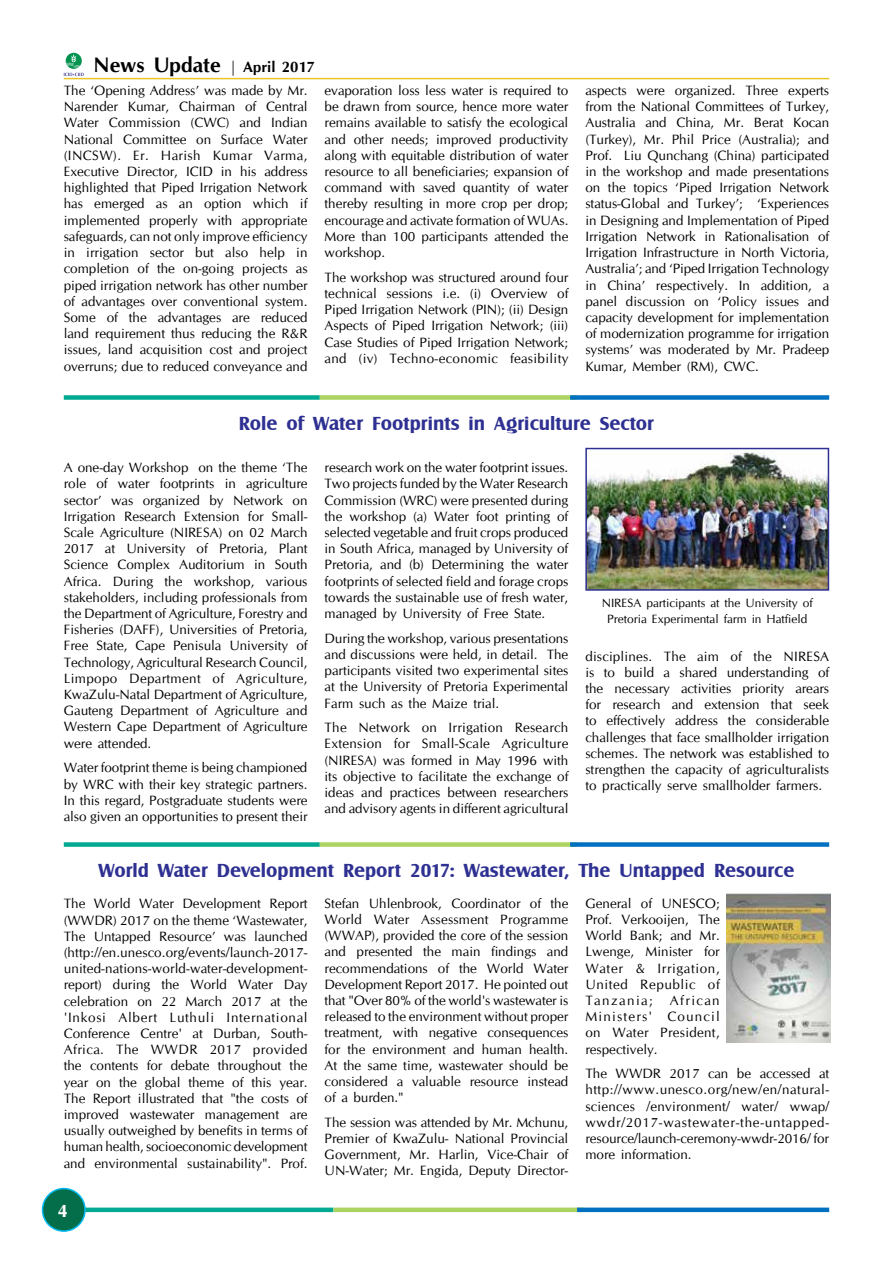
<style>
.page{position:relative;width:893px;height:1263px;background:#fff}
.page>*{position:absolute;margin:0;border:0;box-sizing:border-box;transform-origin:0 0}
.t1{font:700 21px "CG Omega";color:#000}
.t2{font:700 19.5px "Castle T";color:#2e3092}
.t3{font:700 18px "CG Omega";color:#fff}
.t4{font:13.5px/16.2px "CG Omega";color:#000;text-align:justify}
.t5{font:12px/16.2px "CG Omega";color:#000;text-align:center}
.s1{font-size:15px}
</style>
<div class="page">
<div style="left:84px;top:1207px;width:249px;height:5px;background:#00a991"></div>
<div style="left:333px;top:1207px;width:251px;height:5px;background:#add361"></div>
<div style="left:577px;top:1207px;width:252px;height:5px;background:#0070c0"></div>
<div style="left:43px;top:1188px;width:42px;height:43px;background:#046d4a;border-radius:50%"></div>
<div style="left:42px;top:1188px;width:44px;height:44px;border:2px solid #00b9f1;border-radius:50%"></div>
<svg style="left:64px;top:54px;width:20px;height:22px"></svg>
<hr style="left:64px;top:78px;width:765px;height:1px;background:#e7c625">
<img style="left:588px;top:452px;width:238px;height:136px">
<div style="left:585px;top:448px;width:244px;height:143px;border:2px solid #2e3092"></div>
<div style="left:64px;top:395px;width:256px;height:5px;background:#00a991"></div>
<div style="left:320px;top:395px;width:257px;height:5px;background:#add361"></div>
<div style="left:570px;top:395px;width:259px;height:5px;background:#0070c0"></div>
<div style="left:64px;top:842px;width:256px;height:5px;background:#00a991"></div>
<div style="left:320px;top:842px;width:257px;height:5px;background:#add361"></div>
<div style="left:570px;top:842px;width:259px;height:5px;background:#0070c0"></div>
<img style="left:727px;top:893px;width:104px;height:150px">
<h1 class="t1" style="left:94px;top:52px;width:223px">News Update <span class="s1">| April 2017</span></h1>
<p class="t4" style="left:64px;top:83px;width:245px">The ‘Opening Address’ was made by Mr.<br>Narender Kumar, Chairman of Central Water Commission (CWC) and Indian National Committee on Surface Water (INCSW). Er. Harish Kumar Varma, Executive Director, ICID in his address highlighted that Piped Irrigation Network has emerged as an option which if implemented properly with appropriate safeguards, can not only improve efficiency in irrigation sector but also help in completion of the on-going projects as piped irrigation network has other number of advantages over conventional system.<br>Some of the advantages are reduced land requirement thus reducing the R&amp;R issues, land acquisition cost and project overruns; due to reduced conveyance and</p>
<p class="t4" style="left:325px;top:83px;width:245px">evaporation loss less water is required to be drawn from source, hence more water remains available to satisfy the ecological and other needs; improved productivity along with equitable distribution of water resource to all beneficiaries; expansion of command with saved quantity of water thereby resulting in more crop per drop; encourage and activate formation of WUAs.<br>More than 100 participants attended the workshop.</p>
<p class="t4" style="left:325px;top:269px;width:245px">The workshop was structured around four technical sessions i.e. (i) Overview of Piped Irrigation Network (PIN); (ii) Design Aspects of Piped Irrigation Network; (iii)<br>Case Studies of Piped Irrigation Network; and (iv) Techno-economic feasibility</p>
<p class="t4" style="left:585px;top:83px;width:245px">aspects were organized. Three experts from the National Committees of Turkey, Australia and China, Mr. Berat Kocan (Turkey), Mr. Phil Price (Australia); and Prof. Liu Qunchang (China) participated in the workshop and made presentations on the topics ‘Piped Irrigation Network status-Global and Turkey’; ‘Experiences in Designing and Implementation of Piped Irrigation Network in Rationalisation of Irrigation Infrastructure in North Victoria, Australia’; and ‘Piped Irrigation Technology in China’ respectively. In addition, a panel discussion on ‘Policy issues and capacity development for implementation of modernization programme for irrigation systems’ was moderated by Mr. Pradeep Kumar, Member (RM), CWC.</p>
<h2 class="t2" style="left:239px;top:412px;width:417px">Role of Water Footprints in Agriculture Sector</h2>
<p class="t4" style="left:64px;top:460px;width:245px">A one-day Workshop on the theme ‘The role of water footprints in agriculture sector’ was organized by Network on Irrigation Research Extension for Small-Scale Agriculture (NIRESA) on 02 March 2017 at University of Pretoria, Plant Science Complex Auditorium in South Africa. During the workshop, various stakeholders, including professionals from the Department of Agriculture, Forestry and Fisheries (DAFF), Universities of Pretoria, Free State, Cape Penisula University of Technology, Agricultural Research Council, Limpopo Department of Agriculture, KwaZulu-Natal Department of Agriculture, Gauteng Department of Agriculture and Western Cape Department of Agriculture were attended.</p>
<p class="t4" style="left:64px;top:760px;width:245px">Water footprint theme is being championed by WRC with their key strategic partners.<br>In this regard, Postgraduate students were also given an opportunities to present their</p>
<p class="t4" style="left:325px;top:460px;width:245px">research work on the water footprint issues.<br>Two projects funded by the Water Research Commission (WRC) were presented during the workshop (a) Water foot printing of selected vegetable and fruit crops produced in South Africa, managed by University of Pretoria, and (b) Determining the water footprints of selected field and forage crops towards the sustainable use of fresh water, managed by University of Free State.</p>
<p class="t4" style="left:325px;top:630px;width:245px">During the workshop, various presentations and discussions were held, in detail. The participants visited two experimental sites at the University of Pretoria Experimental Farm such as the Maize trial.</p>
<p class="t4" style="left:325px;top:720px;width:245px">The Network on Irrigation Research Extension for Small-Scale Agriculture (NIRESA) was formed in May 1996 with its objective to facilitate the exchange of ideas and practices between researchers and advisory agents in different agricultural</p>
<p class="t5" style="left:602px;top:595px;width:213px">NIRESA participants at the University of<br>Pretoria Experimental farm in Hatfield</p>
<p class="t4" style="left:585px;top:648px;width:245px">disciplines. The aim of the NIRESA is to build a shared understanding of the necessary activities priority arears for research and extension that seek to effectively address the considerable challenges that face smallholder irrigation schemes. The network was established to strengthen the capacity of agriculturalists to practically serve smallholder farmers.</p>
<h2 class="t2" style="left:99px;top:860px;width:697px">World Water Development Report 2017: Wastewater, The Untapped Resource</h2>
<p class="t4" style="left:325px;top:895px;width:245px">Stefan Uhlenbrook, Coordinator of the World Water Assessment Programme (WWAP), provided the core of the session and presented the main findings and recommendations of the World Water Development Report 2017. He pointed out that "Over 80% of the world's wastewater is released to the environment without proper treatment, with negative consequences for the environment and human health.<br>At the same time, wastewater should be considered a valuable resource instead of a burden."</p>
<p class="t4" style="left:325px;top:1114px;width:245px">The session was attended by Mr. Mchunu, Premier of KwaZulu- National Provincial Government, Mr. Harlin, Vice-Chair of UN-Water; Mr. Engida, Deputy Director-</p>
<p class="t4" style="left:585px;top:895px;width:136px">General of UNESCO; Prof. Verkooijen, The World Bank; and Mr.<br>Lwenge, Minister for Water &amp; Irrigation, United Republic of Tanzania;</p>
<p class="t4" style="left:64px;top:896px;width:245px">The World Water Development Report (WWDR) 2017 on the theme ‘Wastewater, The Untapped Resource’ was launched (http://en.unesco.org/events/launch-2017- united-nations-world-water-development&shy;report) during the World Water Day celebration on 22 March 2017 at the 'Inkosi Albert Luthuli International Conference Centre' at Durban, South-Africa. The WWDR 2017 provided the contents for debate throughout the year on the global theme of this year.<br>The Report illustrated that "the costs of improved wastewater management are usually outweighed by benefits in terms of human health, socioeconomic development and environmental sustainability". Prof.</p>
<p class="t4" style="left:585px;top:992px;width:136px;text-indent:84px">African Ministers' Council on Water President, respectively.</p>
<p class="t4" style="left:585px;top:1066px;width:245px">The WWDR 2017 can be accessed at http://www.unesco.org/new/en/natural&shy;sciences /environment/ water/ wwap/ wwdr/2017-wastewater-the-untapped&shy;resource/launch-ceremony-wwdr-2016/ for more information.</p>
<h3 class="t3" style="left:58px;top:1199px;width:11px">4</h3>
</div>
